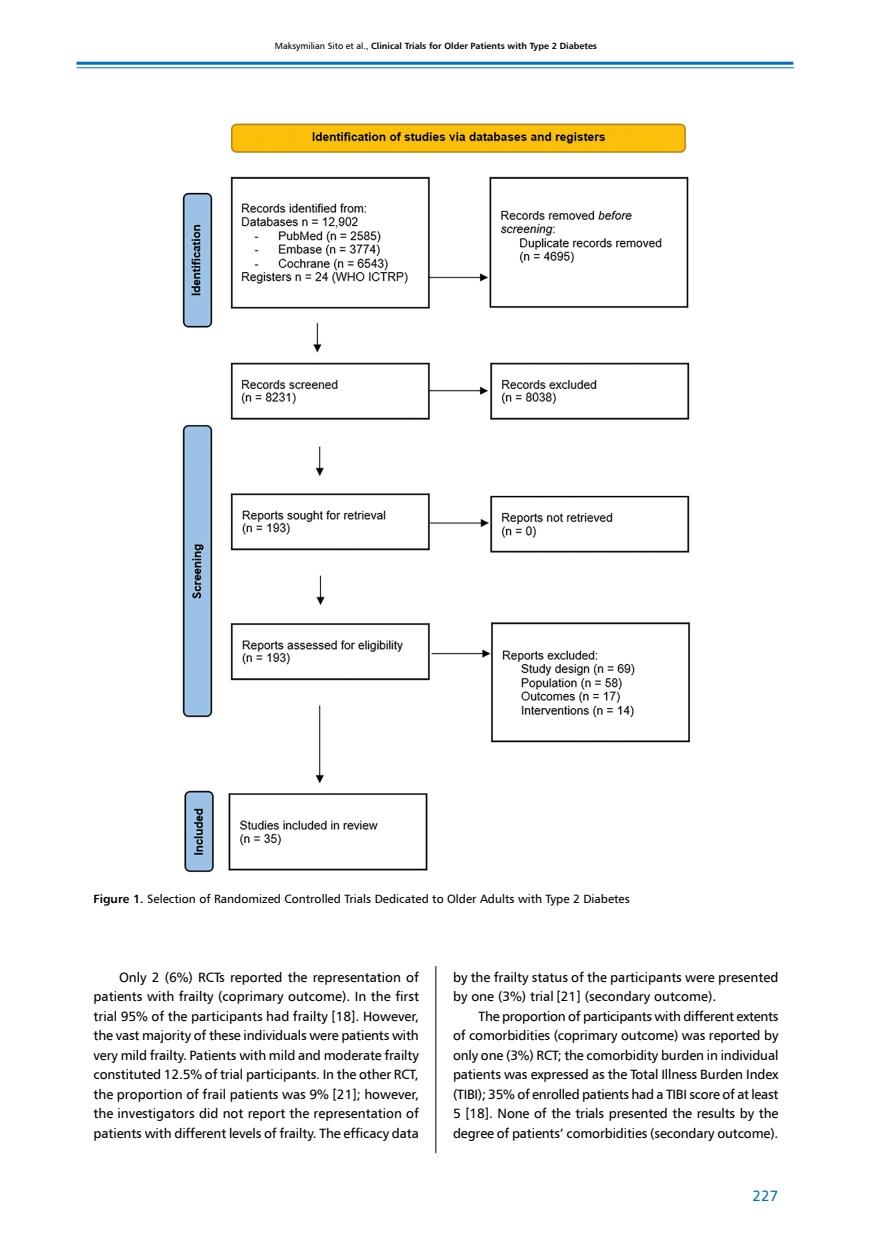
<style>
.page{position:relative;width:872px;height:1234px;background:#fff}
.page>*{position:absolute;margin:0;border:0;box-sizing:border-box;transform-origin:0 0}
.t1{font:15px "Humnst 777 EU";color:#0072bb}
.t2{font:13.5px/19.5px "Humnst 777 EU";letter-spacing:-.005em;color:#000;text-align:justify}
.t3{font:12px "Humnst 777 EU";color:#000}
.t4{font:700 9px "Humnst 777 EU";color:#000}
.s1{font-weight:400}
.s2{font-weight:700}
</style>
<div class="page">
<hr style="left:435px;top:119px;width:1px;height:1033px;background:#000">
<hr style="left:76px;top:62px;width:717px;height:3px;background:#0072bb">
<hr style="left:76px;top:67px;width:718px;height:1px;background:#0072bb">
<img style="left:182px;top:119px;width:509px;height:755px">
<p class="t4" style="left:275px;top:40px;width:324px"><span class="s1">Maksymilian Sito et al.,</span> Clinical Trials for Older Patients with Type 2 Diabetes</p>
<p class="t3" style="left:94px;top:891px;width:538px"><span class="s2">Figure 1.</span> Selection of Randomized Controlled Trials Dedicated to Older Adults with Type 2 Diabetes</p>
<p class="t2" style="left:94px;top:966px;width:327px;text-indent:26px">Only 2 (6%) RCTs reported the representation of patients with frailty (coprimary outcome). In the first trial 95% of the participants had frailty [18]. However, the vast majority of these individuals were patients with very mild frailty. Patients with mild and moderate frailty constituted 12.5% of trial participants. In the other RCT, the proportion of frail patients was 9% [21]; however, the investigators did not report the representation of patients with different levels of frailty. The efficacy data</p>
<p class="t2" style="left:453px;top:966px;width:327px">by the frailty status of the participants were presented by one (3%) trial [21] (secondary outcome).</p>
<p class="t2" style="left:453px;top:1005px;width:327px;text-indent:26px">The proportion of participants with different extents of comorbidities (coprimary outcome) was reported by only one (3%) RCT; the comorbidity burden in individual patients was expressed as the Total Illness Burden Index (TIBI); 35% of enrolled patients had a TIBI score of at least 5 [18]. None of the trials presented the results by the degree of patients’ comorbidities (secondary outcome).</p>
<p class="t1" style="left:752px;top:1185px;width:27px">227</p>
</div>
